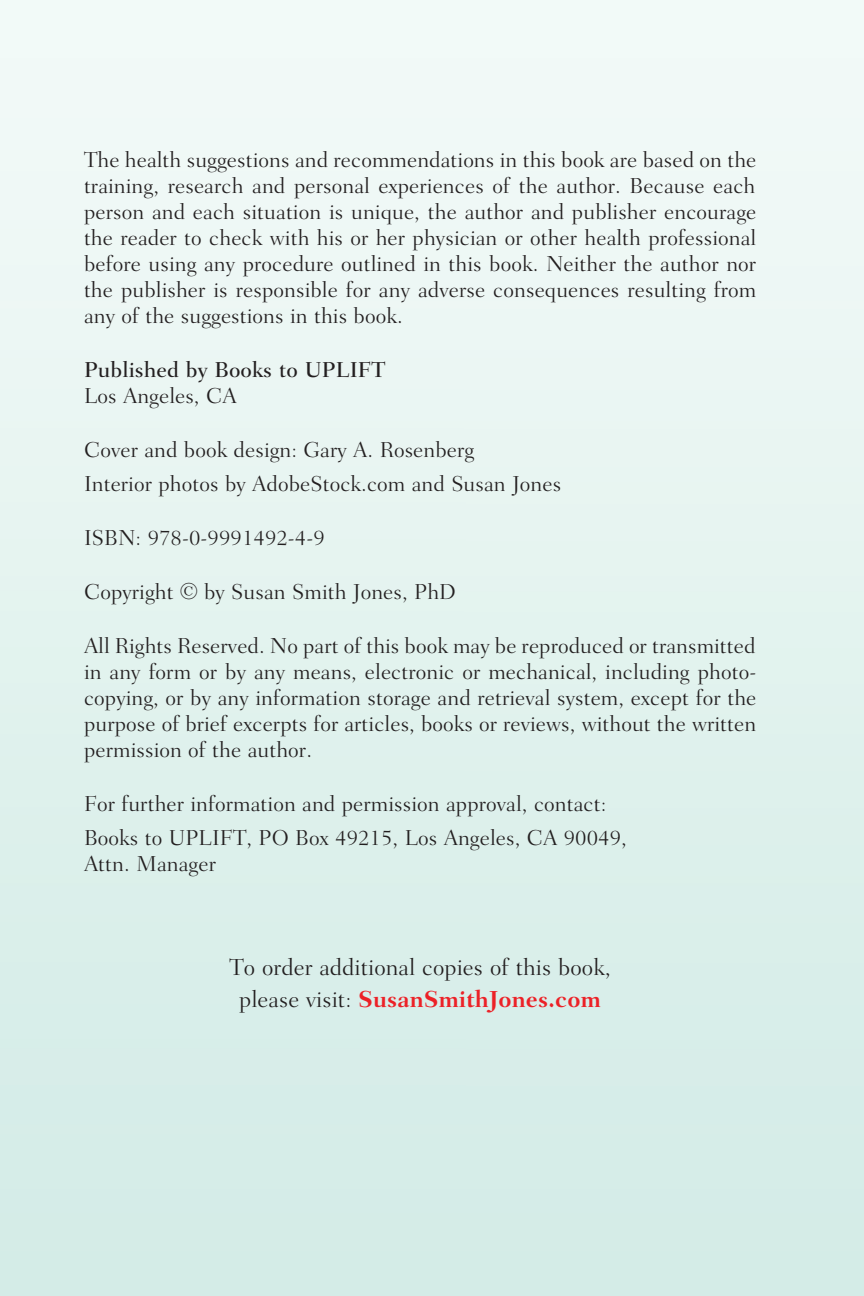
<style>
.page{position:relative;width:864px;height:1296px;background:#fff}
.page>*{position:absolute;margin:0;border:0;box-sizing:border-box;transform-origin:0 0}
.t1{font:300 23.6px/32px "Fairfield LH";letter-spacing:.005em;color:#231f20;text-align:center}
.t2{font:300 22px/26px "Fairfield LH";letter-spacing:.005em;color:#231f20;text-align:justify}
.t3{font:500 22px "Fairfield LH";letter-spacing:.005em;color:#231f20}
.s1{font-weight:700;color:#ec2127}
</style>
<div class="page">
<p class="t2" style="left:84px;top:146px;width:674px">The health suggestions and recommendations in this book are based on the training, research and personal experiences of the author. Because each person and each situation is unique, the author and publisher encourage the reader to check with his or her physician or other health professional before using any procedure outlined in this book. Neither the author nor the publisher is responsible for any adverse consequences resulting from any of the suggestions in this book.</p>
<p class="t3" style="left:84px;top:357px;width:303px">Published by Books to UPLIFT</p>
<p class="t2" style="left:84px;top:382px;width:154px">Los Angeles, CA</p>
<p class="t2" style="left:84px;top:432px;width:479px;line-height:34px">Cover and book design: Gary A. Rosenberg<br>Interior photos by AdobeStock.com and Susan Jones</p>
<p class="t2" style="left:84px;top:524px;width:242px">ISBN: 978-0-9991492-4-9</p>
<p class="t2" style="left:84px;top:578px;width:373px">Copyright © by Susan Smith Jones, PhD</p>
<p class="t2" style="left:84px;top:632px;width:674px">All Rights Reserved. No part of this book may be reproduced or transmitted in any form or by any means, electronic or mechanical, including photo&shy;copying, or by any information storage and retrieval system, except for the purpose of brief excerpts for articles, books or reviews, without the written permission of the author.</p>
<p class="t2" style="left:84px;top:786px;width:544px;line-height:34px">For further information and permission approval, contact:<br>Books to UPLIFT, PO Box 49215, Los Angeles, CA 90049,</p>
<p class="t2" style="left:84px;top:850px;width:134px">Attn. Manager</p>
<p class="t1" style="left:229px;top:951px;width:383px">To order additional copies of this book, please visit: <span class="s1">SusanSmithJones.com</span></p>
</div>
